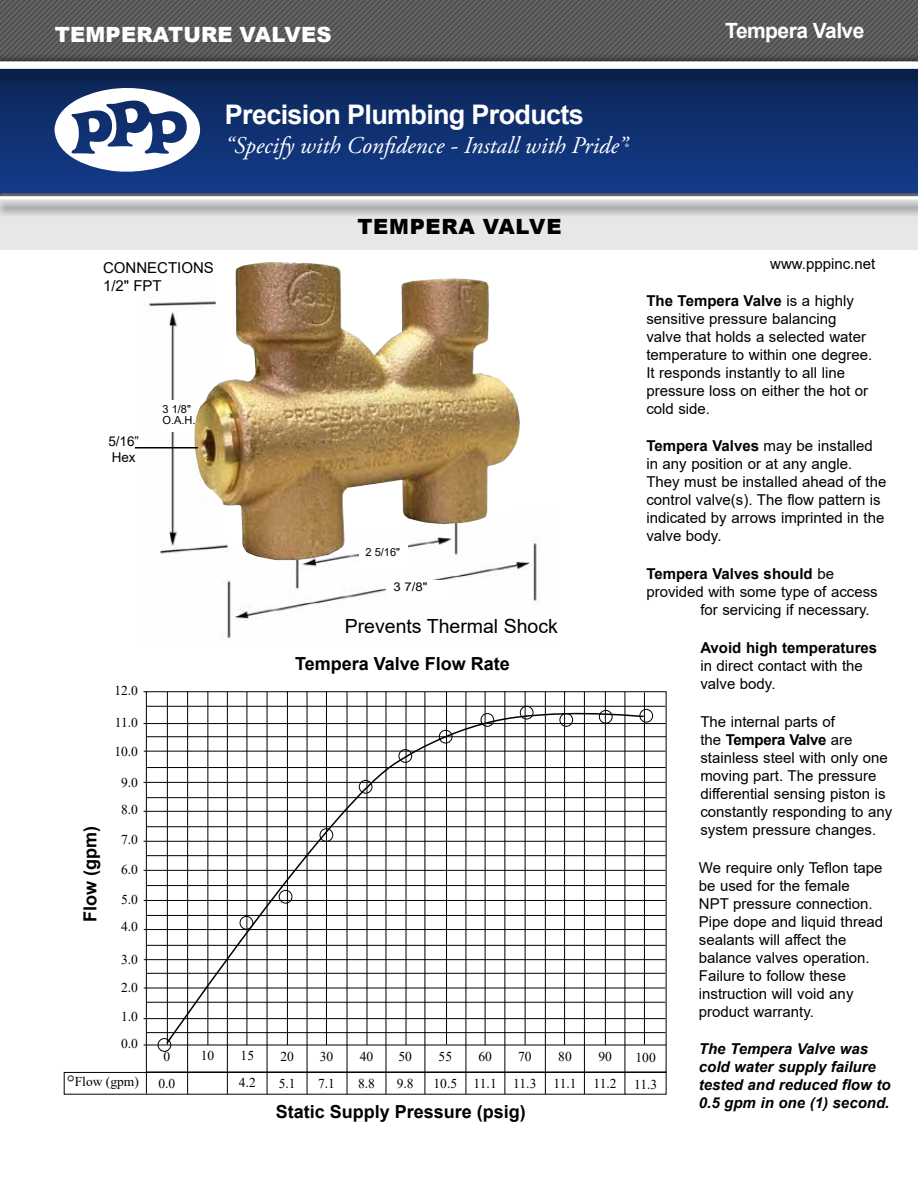
<style>
.page{position:relative;width:918px;height:1188px;background:#fff}
.page>*{position:absolute;margin:0;border:0;box-sizing:border-box;transform-origin:0 0}
.t1{font:700 27px "Arial";letter-spacing:-.025em;color:#fff}
.t2{font:italic 24px "Adobe Garamond Pro";color:#fff}
.t3{font:900 21px "Arial";letter-spacing:.01em;color:#fff}
.t4{font:700 21px "Arial";letter-spacing:-.025em;color:#fff}
.t5{font:900 21px "Arial";letter-spacing:.035em;color:#000}
.t6{font:19.5px "Arial";color:#000}
.t7{font:700 18px "Arial";color:#000}
.t8{font:15px/18px "Arial";color:#000}
.t9{font:italic 700 15px/18px "Arial";color:#000}
.t10{font:700 15px "Arial";color:#000}
.t11{font:13.5px/27px "Times New Roman";color:#000}
.t12{font:13.5px/16.2px "Arial";color:#000}
.t13{font:12px "Arial";color:#000;scale:1.09 1}
.t14{font:11.1px/11.1px "Arial";color:#000}
.s1{font-size:13.95px}
.s2{font-size:20.25px}
.s3{font-weight:700}
.s4{font-weight:400}
</style>
<div class="page">
<div style="left:0;top:173px;width:918px;height:20px;background:#133a86"></div>
<div style="left:0;top:197px;width:918px;height:53px;background:#e6e7e8"></div>
<hr style="left:0;top:193px;width:918px;height:3px;background:#636466">
<svg style="left:0;top:0;width:918px;height:173px;background:#384a6d"></svg>
<div style="left:0;top:64px;width:918px;height:23px;background:#000;opacity:.25"></div>
<div style="left:0;top:61px;width:918px;height:8px;background:#fff"></div>
<div style="left:0;top:199px;width:918px;height:19px;background:#000;opacity:.75"></div>
<hr style="left:0;top:196px;width:918px;height:3px;background:#fff">
<hr style="left:144px;top:751px;width:522px;height:1px;background:#000">
<hr style="left:146px;top:706px;width:519px;height:1px;background:#000">
<hr style="left:144px;top:723px;width:522px;height:1px;background:#000">
<hr style="left:146px;top:767px;width:520px;height:1px;background:#000">
<hr style="left:144px;top:782px;width:522px;height:1px;background:#000">
<hr style="left:146px;top:797px;width:520px;height:1px;background:#000">
<hr style="left:144px;top:811px;width:522px;height:1px;background:#000">
<hr style="left:146px;top:826px;width:520px;height:1px;background:#000">
<hr style="left:144px;top:841px;width:522px;height:1px;background:#000">
<hr style="left:146px;top:855px;width:520px;height:1px;background:#000">
<hr style="left:144px;top:870px;width:522px;height:1px;background:#000">
<hr style="left:147px;top:885px;width:519px;height:1px;background:#000">
<hr style="left:144px;top:900px;width:522px;height:1px;background:#000">
<hr style="left:146px;top:915px;width:520px;height:1px;background:#000">
<hr style="left:144px;top:929px;width:522px;height:1px;background:#000">
<hr style="left:147px;top:945px;width:519px;height:1px;background:#000">
<hr style="left:144px;top:959px;width:522px;height:1px;background:#000">
<hr style="left:147px;top:973px;width:519px;height:1px;background:#000">
<hr style="left:144px;top:988px;width:521px;height:1px;background:#000">
<hr style="left:146px;top:1002px;width:519px;height:1px;background:#000">
<hr style="left:144px;top:1018px;width:522px;height:1px;background:#000">
<hr style="left:147px;top:1032px;width:519px;height:1px;background:#000">
<hr style="left:146px;top:736px;width:520px;height:1px;background:#000">
<hr style="left:167px;top:692px;width:1px;height:353px;background:#000">
<hr style="left:187px;top:691px;width:1px;height:403px;background:#000">
<hr style="left:207px;top:691px;width:1px;height:354px;background:#000">
<hr style="left:227px;top:692px;width:1px;height:402px;background:#000">
<hr style="left:247px;top:692px;width:1px;height:353px;background:#000">
<hr style="left:267px;top:692px;width:1px;height:402px;background:#000">
<hr style="left:287px;top:691px;width:1px;height:354px;background:#000">
<hr style="left:307px;top:691px;width:1px;height:403px;background:#000">
<hr style="left:326px;top:691px;width:1px;height:354px;background:#000">
<hr style="left:347px;top:692px;width:1px;height:402px;background:#000">
<hr style="left:367px;top:691px;width:1px;height:354px;background:#000">
<hr style="left:386px;top:691px;width:1px;height:403px;background:#000">
<hr style="left:406px;top:691px;width:1px;height:354px;background:#000">
<hr style="left:425px;top:692px;width:1px;height:402px;background:#000">
<hr style="left:446px;top:692px;width:1px;height:352px;background:#000">
<hr style="left:466px;top:692px;width:1px;height:402px;background:#000">
<hr style="left:485px;top:692px;width:1px;height:353px;background:#000">
<hr style="left:504px;top:691px;width:1px;height:403px;background:#000">
<hr style="left:525px;top:691px;width:1px;height:354px;background:#000">
<hr style="left:545px;top:692px;width:1px;height:402px;background:#000">
<hr style="left:564px;top:691px;width:1px;height:354px;background:#000">
<hr style="left:584px;top:692px;width:1px;height:402px;background:#000">
<hr style="left:605px;top:692px;width:1px;height:353px;background:#000">
<hr style="left:625px;top:692px;width:1px;height:402px;background:#000">
<hr style="left:644px;top:692px;width:1px;height:353px;background:#000">
<div style="left:64px;top:1072px;width:602px;height:23px;border:1px solid #000"></div>
<svg style="left:146px;top:1073px;width:1px;height:21px"></svg>
<div style="left:158px;top:1038px;width:13px;height:14px;border:1px solid #000;border-radius:50%"></div>
<div style="left:520px;top:706px;width:13px;height:13px;border:1px solid #000;border-radius:50%"></div>
<div style="left:639px;top:709px;width:14px;height:14px;border:1px solid #000;border-radius:50%"></div>
<svg style="left:165px;top:707px;width:480px;height:338px"></svg>
<hr style="left:144px;top:1045px;width:522px;height:1px;background:#000">
<img style="left:144px;top:270px;width:395px;height:369px">
<div style="left:162px;top:400px;width:37px;height:31px;background:#fff"></div>
<div style="left:386px;top:580px;width:63px;height:24px;background:#fff"></div>
<div style="left:359px;top:544px;width:48px;height:27px;background:#fff"></div>
<img style="left:202px;top:262px;width:85px;height:143px">
<hr style="left:135px;top:447px;width:63px;height:1px;background:#000">
<h3 class="t3" style="left:55px;top:19px;width:278px">TEMPERATURE VALVES</h3>
<h3 class="t4" style="left:725px;top:15px;width:141px">Tempera Valve</h3>
<h1 class="t1" style="left:225px;top:96px;width:361px">Precision Plumbing Products</h1>
<h2 class="t2" style="left:225px;top:131px;width:404px">“Specify with Confidence - Install with Pride”<span class="s1">®</span></h2>
<p class="t8" style="left:103px;top:259px;width:112px">CONNECTIONS<br>1/2" FPT</p>
<h3 class="t5" style="left:357px;top:211px;width:206px">TEMPERA VALVE</h3>
<p class="t8" style="left:770px;top:255px;width:107px">www.pppinc.net</p>
<p class="t12" style="left:108px;top:433px;width:32px">5/16”<br>Hex</p>
<p class="t11" style="left:114px;top:677px;width:25px">12.0</p>
<p class="t11" style="left:114px;top:708px;width:25px;line-height:28.8px">11.0<br>10.0</p>
<p class="t11" style="left:121px;top:768px;width:18px">9.0<br>8.0</p>
<p class="t11" style="left:121px;top:825px;width:18px">7.0</p>
<p class="t11" style="left:121px;top:856px;width:18px">6.0</p>
<p class="t11" style="left:121px;top:885px;width:18px">5.0<br>4.0</p>
<p class="t11" style="left:121px;top:944px;width:18px;line-height:28.8px;text-align:justify">3.0<br>2.0<br>1.0</p>
<p class="t11" style="left:121px;top:1030px;width:18px">0.0</p>
<p class="t11" style="left:67px;top:1067px;width:74px"><span class="s2">°</span>Flow (gpm)</p>
<p class="t7" style="left:77px;top:922px;width:97px;rotate:-90deg">Flow (gpm)</p>
<p class="t8" style="left:646px;top:291px;width:227px"><span class="s3">The Tempera Valve</span> is a highly sensitive pressure balancing valve that holds a selected water temperature to within one degree.<br>It responds instantly to all line pressure loss on either the hot or cold side.</p>
<p class="t8" style="left:646px;top:437px;width:242px"><span class="s3">Tempera Valves</span> may be installed in any position or at any angle.<br>They must be installed ahead of the control valve(s). The flow pattern is indicated by arrows imprinted in the valve body.</p>
<p class="t10" style="left:646px;top:563px;width:189px">Tempera Valves should <span class="s4">be</span></p>
<p class="t8" style="left:646px;top:583px;width:233px">provided with some type of access</p>
<p class="t8" style="left:700px;top:601px;width:171px">for servicing if necessary.</p>
<p class="t10" style="left:700px;top:637px;width:178px">Avoid high temperatures</p>
<p class="t8" style="left:700px;top:657px;width:164px">in direct contact with the valve body.</p>
<p class="t8" style="left:700px;top:712px;width:193px">The internal parts of<br>the <span class="s3">Tempera Valve</span> are stainless steel with only one moving part. The pressure differential sensing piston is constantly responding to any system pressure changes.</p>
<p class="t8" style="left:699px;top:858px;width:186px">We require only Teflon tape be used for the female<br>NPT pressure connection.<br>Pipe dope and liquid thread sealants will affect the balance valves operation.<br>Failure to follow these instruction will void any product warranty.</p>
<p class="t9" style="left:699px;top:1041px;width:193px">The Tempera Valve was cold water supply failure tested and reduced flow to<br>0.5 gpm in one (1) second.</p>
<p class="t14" style="left:162px;top:403px;width:35px">3 1/8"<br>O.A.H.</p>
<p class="t14" style="left:365px;top:547px;width:36px">2 5/16"</p>
<p class="t13" style="left:394px;top:579px;width:33px">3 7/8"</p>
<h3 class="t6" style="left:345px;top:613px;width:215px">Prevents Thermal Shock</h3>
<p class="t7" style="left:295px;top:651px;width:216px">Tempera Valve Flow Rate</p>
<p class="t11" style="left:159px;top:1042px;width:18px;text-align:center">0<br>0.0</p>
<p class="t11" style="left:201px;top:1042px;width:15px">10</p>
<p class="t11" style="left:239px;top:1042px;width:18px">15<br>4.2</p>
<p class="t11" style="left:279px;top:1042px;width:18px">20<br>5.1</p>
<p class="t11" style="left:318px;top:1042px;width:18px">30<br>7.1</p>
<p class="t11" style="left:358px;top:1042px;width:18px">40<br>8.8</p>
<p class="t11" style="left:397px;top:1042px;width:18px">50<br>9.8</p>
<p class="t11" style="left:434px;top:1042px;width:25px;text-align:center">55<br>10.5</p>
<p class="t11" style="left:474px;top:1042px;width:25px;text-align:center">60<br>11.1</p>
<p class="t11" style="left:513px;top:1042px;width:25px;text-align:center">70<br>11.3</p>
<p class="t11" style="left:553px;top:1042px;width:25px;text-align:center">80<br>11.1</p>
<p class="t11" style="left:634px;top:1043px;width:25px">100<br>11.3</p>
<p class="t11" style="left:594px;top:1043px;width:25px;text-align:center">90<br>11.2</p>
<p class="t7" style="left:276px;top:1099px;width:252px">Static Supply Pressure (psig)</p>
</div>
